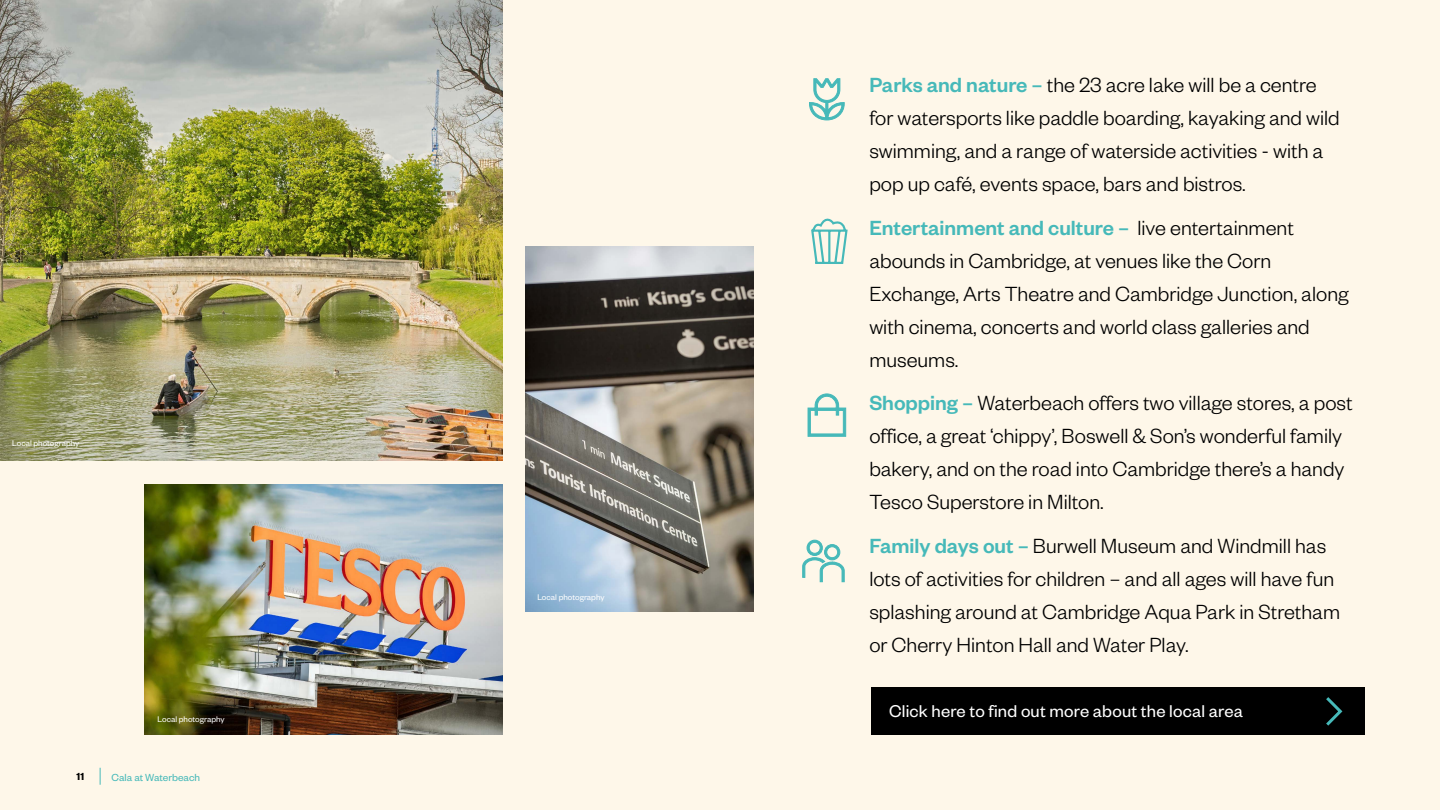
<style>
.page{position:relative;width:1440px;height:810px;background:#fef7e9}
.page>*{position:absolute;margin:0;border:0;box-sizing:border-box;transform-origin:0 0}
.t1{font:300 22.5px/33px "Founders Grotesk";color:#000}
.Body_Charcoal{font:18.75px "Founders Grotesk";letter-spacing:.01em;color:#fff}
.t2{font:11.25px "Founders Grotesk";color:#46b9b9}
.t3{font:11.25px "Founders Grotesk Sm Bd";color:#000}
.t4{font:9px "Founders Grotesk";color:#fff}
.s1{font-family:"Founders Grotesk Med";font-weight:400;color:#46b9b9}
</style>
<div class="page">
<svg style="left:100px;top:768px;width:1px;height:17px"></svg>
<img style="left:0;top:0;width:503px;height:461px">
<img style="left:145px;top:484px;width:358px;height:251px">
<img style="left:526px;top:246px;width:228px;height:366px">
<svg style="left:808px;top:394px;width:38px;height:43px"></svg>
<svg style="left:809px;top:78px;width:36px;height:42px"></svg>
<svg style="left:811px;top:218px;width:37px;height:46px"></svg>
<svg style="left:802px;top:540px;width:43px;height:42px"></svg>
<div style="left:871px;top:688px;width:494px;height:47px;background:#000"></div>
<svg style="left:1326px;top:697px;width:17px;height:29px"></svg>
<p class="t4" style="left:12px;top:438px;width:69px">Local photography</p>
<p class="t4" style="left:158px;top:714px;width:69px">Local photography</p>
<p class="t3" style="left:76px;top:770px;width:9px">11</p>
<p class="t2" style="left:112px;top:770px;width:90px">Cala at Waterbeach</p>
<p class="t4" style="left:537px;top:591px;width:69px">Local photography</p>
<p class="t1" style="left:869px;top:68px;width:472px"><span class="s1">Parks and nature –</span> the 23 acre lake will be a centre for watersports like paddle boarding, kayaking and wild swimming, and a range of waterside activities - with a pop up café, events space, bars and bistros.</p>
<p class="t1" style="left:869px;top:210px;width:481px"><span class="s1">Entertainment and culture –</span> live entertainment abounds in Cambridge, at venues like the Corn Exchange, Arts Theatre and Cambridge Junction, along with cinema, concerts and world class galleries and museums.</p>
<p class="t1" style="left:869px;top:386px;width:485px"><span class="s1">Shopping –</span> Waterbeach offers two village stores, a post office, a great ‘chippy’, Boswell &amp; Son’s wonderful family bakery, and on the road into Cambridge there’s a handy Tesco Superstore in Milton.</p>
<p class="t1" style="left:869px;top:528px;width:472px"><span class="s1">Family days out –</span> Burwell Museum and Windmill has lots of activities for children – and all ages will have fun splashing around at Cambridge Aqua Park in Stretham or Cherry Hinton Hall and Water Play.</p>
<p class="Body_Charcoal" style="left:889px;top:700px;width:355px">Click here to find out more about the local area</p>
</div>
